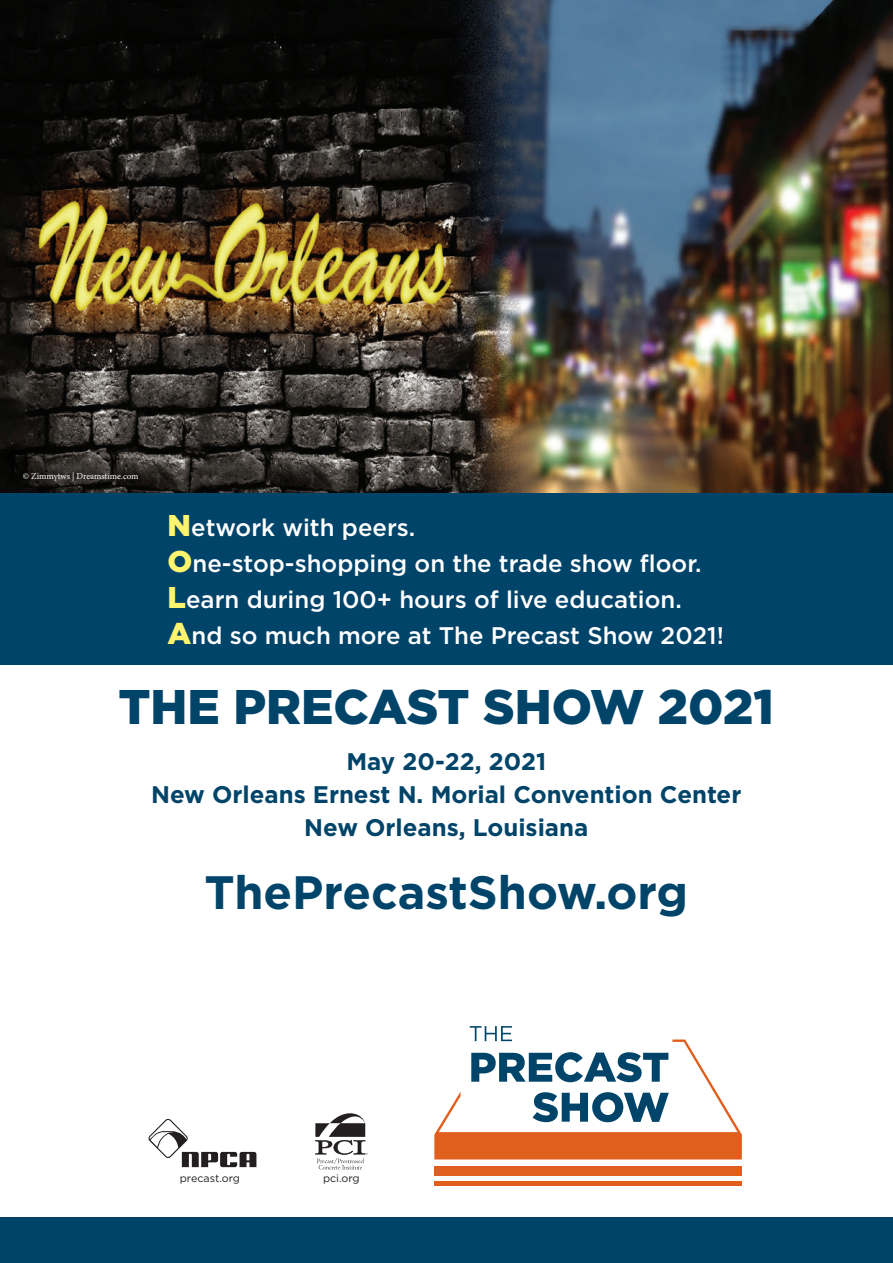
<style>
.page{position:relative;width:893px;height:1263px;background:#fff}
.page>*{position:absolute;margin:0;border:0;box-sizing:border-box;transform-origin:0 0}
.t1{font:900 48.6px "Gotham";color:#00446a}
.t2{font:700 46.8px "Gotham";color:#00446a}
.t3{font:500 24px/36px "Gotham";color:#fff}
.t4{font:700 24px/33px "Gotham";color:#00446a;text-align:center}
.t5{font:10.8px "Gotham";color:#231f20}
.t6{font:9px "Minion Pro";color:#fff}
.s1{font-weight:900;font-size:30px;color:#fff46d}
</style>
<div class="page">
<div style="left:0;top:493px;width:893px;height:172px;background:#00446a"></div>
<img style="left:0;top:0;width:893px;height:493px">
<div style="left:434px;top:1165px;width:308px;height:10px;background:#e15f1d"></div>
<div style="left:434px;top:1181px;width:308px;height:5px;background:#e15f1d"></div>
<svg style="left:434px;top:1026px;width:308px;height:133px"></svg>
<svg style="left:315px;top:1113px;width:53px;height:56px"></svg>
<svg style="left:148px;top:1119px;width:108px;height:48px"></svg>
<div style="left:0;top:1217px;width:893px;height:46px;background:#00446a"></div>
<p class="t6" style="left:23px;top:470px;width:117px">© Zimmytws | Dreamstime.com</p>
<p class="t3" style="left:168px;top:509px;width:558px"><span class="s1">N</span>etwork with peers.<br><span class="s1">O</span>ne-stop-shopping on the trade show floor.<br><span class="s1">L</span>earn during 100+ hours of live education.<br><span class="s1">A</span>nd so much more at The Precast Show 2021!</p>
<h1 class="t1" style="left:119px;top:673px;width:657px">THE PRECAST SHOW 2021</h1>
<p class="t4" style="left:151px;top:745px;width:592px">May 20-22, 2021<br>New Orleans Ernest N. Morial Convention Center<br>New Orleans, Louisiana</p>
<h2 class="t2" style="left:204px;top:861px;width:485px">ThePrecastShow.org</h2>
<p class="t5" style="left:180px;top:1171px;width:62px">precast.org</p>
<p class="t5" style="left:323px;top:1171px;width:38px">pci.org</p>
</div>
